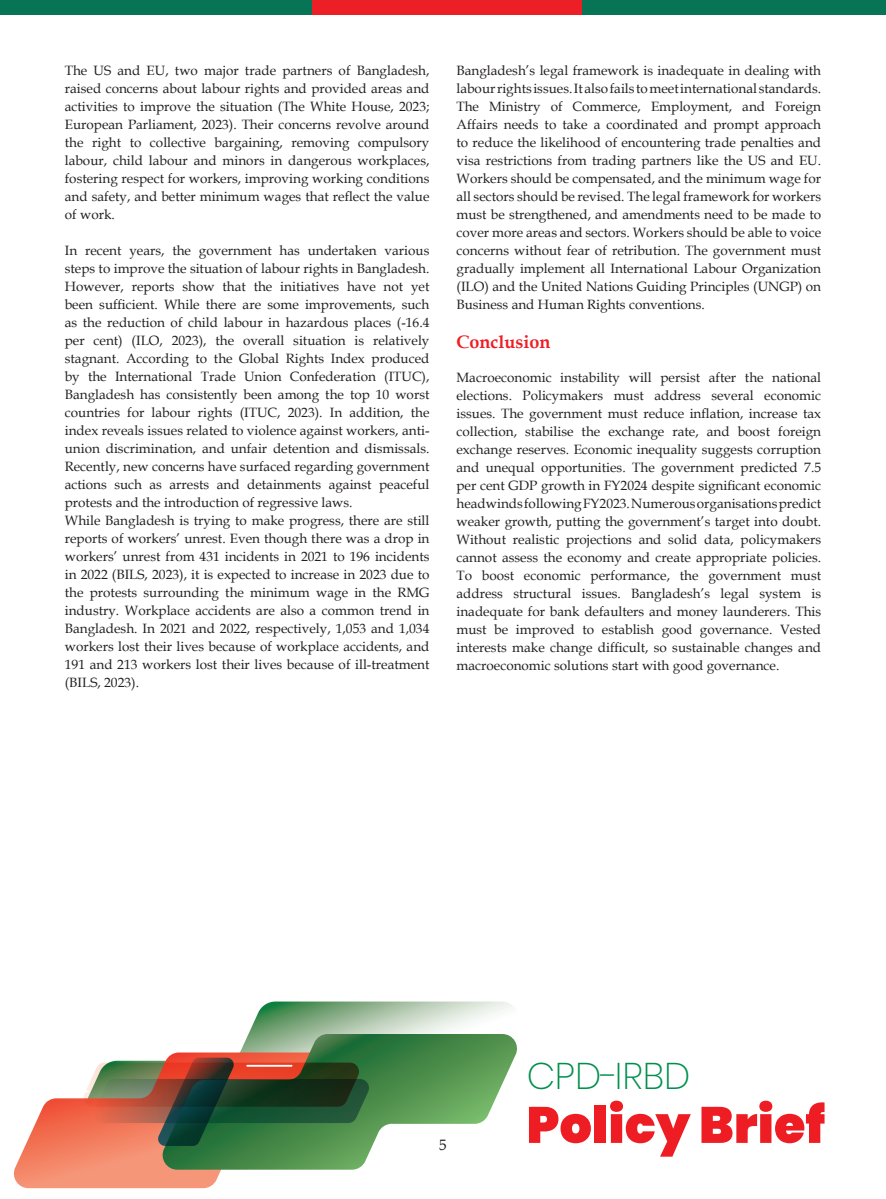
<style>
.page{position:relative;width:886px;height:1199px;background:#fff}
.page>*{position:absolute;margin:0;border:0;box-sizing:border-box;transform-origin:0 0}
.t1{font:900 51px "Poppins";color:#ee1d23}
.t2{font:200 37.05px "Poppins";color:#008f4d}
.t3{font:700 18px "Book Antiqua";color:#ee1d23}
.t4{font:15px "Book Antiqua";color:#231f20}
.t5{font:13.5px/18px "Book Antiqua";color:#231f20;text-align:justify}
</style>
<div class="page">
<div style="left:0;top:0;width:312px;height:15px;background:#077455"></div>
<div style="left:312px;top:0;width:269px;height:15px;background:#ed1f26"></div>
<div style="left:581px;top:0;width:305px;height:15px;background:#077455"></div>
<svg style="left:248px;top:1001px;width:265px;height:33px"></svg>
<svg style="left:13px;top:1098px;width:208px;height:90px;background:#f5957c"></svg>
<svg style="left:159px;top:1034px;width:358px;height:136px"></svg>
<svg style="left:84px;top:1057px;width:285px;height:89px;background:#615d3f"></svg>
<hr style="left:14px;top:1090px;width:75px;height:2px;background:#fff">
<hr style="left:246px;top:1065px;width:46px;height:2px;background:#fff">
<p class="t5" style="left:65px;top:61px;width:366px">The US and EU, two major trade partners of Bangladesh, raised concerns about labour rights and provided areas and activities to improve the situation (The White House, 2023; European Parliament, 2023). Their concerns revolve around the right to collective bargaining, removing compulsory labour, child labour and minors in dangerous workplaces, fostering respect for workers, improving working conditions and safety, and better minimum wages that reflect the value of work.</p>
<p class="t5" style="left:65px;top:241px;width:366px">In recent years, the government has undertaken various steps to improve the situation of labour rights in Bangladesh.<br>However, reports show that the initiatives have not yet been sufficient. While there are some improvements, such as the reduction of child labour in hazardous places (-16.4 per cent) (ILO, 2023), the overall situation is relatively stagnant. According to the Global Rights Index produced by the International Trade Union Confederation (ITUC), Bangladesh has consistently been among the top 10 worst countries for labour rights (ITUC, 2023). In addition, the index reveals issues related to violence against workers, anti&shy;union discrimination, and unfair detention and dismissals.<br>Recently, new concerns have surfaced regarding government actions such as arrests and detainments against peaceful protests and the introduction of regressive laws.</p>
<p class="t5" style="left:65px;top:511px;width:366px">While Bangladesh is trying to make progress, there are still reports of workers’ unrest. Even though there was a drop in workers’ unrest from 431 incidents in 2021 to 196 incidents in 2022 (BILS, 2023), it is expected to increase in 2023 due to the protests surrounding the minimum wage in the RMG industry. Workplace accidents are also a common trend in Bangladesh. In 2021 and 2022, respectively, 1,053 and 1,034 workers lost their lives because of workplace accidents, and 191 and 213 workers lost their lives because of ill-treatment (BILS, 2023).</p>
<p class="t5" style="left:456px;top:61px;width:366px">Bangladesh’s legal framework is inadequate in dealing with labour rights issues. It also fails to meet international standards.<br>The Ministry of Commerce, Employment, and Foreign Affairs needs to take a coordinated and prompt approach to reduce the likelihood of encountering trade penalties and visa restrictions from trading partners like the US and EU.<br>Workers should be compensated, and the minimum wage for all sectors should be revised. The legal framework for workers must be strengthened, and amendments need to be made to cover more areas and sectors. Workers should be able to voice concerns without fear of retribution. The government must gradually implement all International Labour Organization (ILO) and the United Nations Guiding Principles (UNGP) on Business and Human Rights conventions.</p>
<p class="t3" style="left:456px;top:329px;width:95px">Conclusion</p>
<p class="t5" style="left:456px;top:368px;width:366px">Macroeconomic instability will persist after the national elections. Policymakers must address several economic issues. The government must reduce inflation, increase tax collection, stabilise the exchange rate, and boost foreign exchange reserves. Economic inequality suggests corruption and unequal opportunities. The government predicted 7.5 per cent GDP growth in FY2024 despite significant economic headwinds following FY2023. Numerous organisations predict weaker growth, putting the government’s target into doubt.<br>Without realistic projections and solid data, policymakers cannot assess the economy and create appropriate policies.<br>To boost economic performance, the government must address structural issues. Bangladesh’s legal system is inadequate for bank defaulters and money launderers. This must be improved to establish good governance. Vested interests make change difficult, so sustainable changes and macroeconomic solutions start with good governance.</p>
<p class="t4" style="left:439px;top:1135px;width:9px">5</p>
<h2 class="t2" style="left:526px;top:1054px;width:166px">CPD-IRBD</h2>
<h1 class="t1" style="left:526px;top:1095px;width:300px">Policy Brief</h1>
</div>
